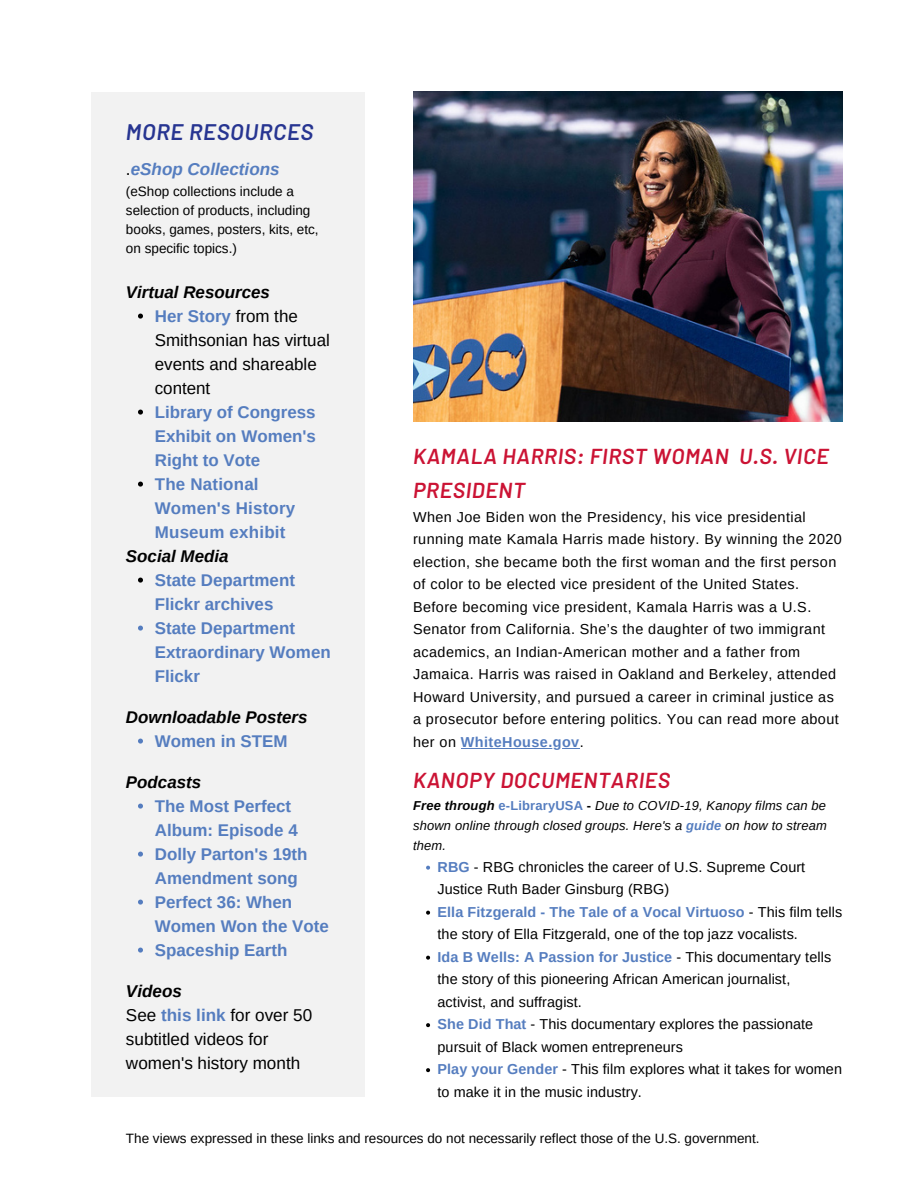
<style>
.page{position:relative;width:918px;height:1188px;background:#fff}
.page>*{position:absolute;margin:0;border:0;box-sizing:border-box;transform-origin:0 0}
.t1{font:italic 600 22.5px "Barlow";letter-spacing:.03em;color:#273591}
.t2{font:italic 600 21.6px/33.5px "Barlow";letter-spacing:.03em;color:#cb1334}
.t3{font:17.1px/24px "Arimo";color:#000}
.t4{font:italic 700 17.1px "Arimo";color:#557dbf}
.t5{font:700 16.95px/24px "Arimo";color:#557dbf}
.t6{font:16.95px/24px "Arimo";color:#000}
.t7{font:italic 700 16.95px "Arimo";color:#000}
.t8{font:14.4px/22.5px "Arimo";letter-spacing:.03em;color:#000}
.t9{font:14.4px/22.5px "Arimo";letter-spacing:.005em;color:#000}
.t10{font:13.5px/19px "Arimo";color:#000}
.t11{font:italic 12.9px/20px "Arimo";letter-spacing:.015em;color:#000;text-align:justify}
.s1{font-weight:400;font-style:normal;color:#000}
.s2{font-weight:700;color:#557dbf}
.s3{font-weight:700;font-style:italic}
.s4{font-weight:700}
.s5{font-weight:700;font-style:normal;color:#557dbf}
.s6{font-weight:700;font-style:normal}
</style>
<div class="page">
<div style="left:92px;top:92px;width:273px;height:1004px;background:#f2f2f2"></div>
<svg style="left:138px;top:314px;width:5px;height:5px"></svg>
<svg style="left:138px;top:410px;width:5px;height:5px"></svg>
<svg style="left:138px;top:482px;width:5px;height:5px"></svg>
<svg style="left:138px;top:578px;width:5px;height:5px"></svg>
<svg style="left:138px;top:626px;width:5px;height:5px"></svg>
<svg style="left:138px;top:739px;width:5px;height:5px"></svg>
<svg style="left:138px;top:804px;width:5px;height:5px"></svg>
<svg style="left:138px;top:852px;width:5px;height:5px"></svg>
<svg style="left:138px;top:900px;width:5px;height:5px"></svg>
<svg style="left:138px;top:948px;width:5px;height:5px"></svg>
<img style="left:413px;top:92px;width:430px;height:329px">
<svg style="left:426px;top:866px;width:4px;height:4px"></svg>
<svg style="left:426px;top:911px;width:4px;height:4px"></svg>
<svg style="left:426px;top:956px;width:4px;height:4px"></svg>
<svg style="left:426px;top:1023px;width:4px;height:4px"></svg>
<svg style="left:426px;top:1068px;width:4px;height:4px"></svg>
<hr style="left:461px;top:748px;width:119px;height:1px;background:#557dbf">
<h1 class="t1" style="left:126px;top:117px;width:189px">MORE RESOURCES</h1>
<p class="t4" style="left:126px;top:159px;width:155px"><span class="s1">.</span>eShop Collections</p>
<p class="t10" style="left:126px;top:181px;width:194px">(eShop collections include a selection of products, including books, games, posters, kits, etc, on specific topics.)</p>
<p class="t7" style="left:126px;top:282px;width:146px">Virtual Resources</p>
<p class="t6" style="left:155px;top:304px;width:177px"><span class="s2">Her Story</span> from the<br>Smithsonian has virtual events and shareable content</p>
<p class="t5" style="left:155px;top:400px;width:163px">Library of Congress<br>Exhibit on Women's<br>Right to Vote<br>The National<br>Women's History<br>Museum exhibit</p>
<p class="t5" style="left:155px;top:568px;width:177px">State Department<br>Flickr archives<br>State Department<br>Extraordinary Women<br>Flickr</p>
<p class="t7" style="left:126px;top:546px;width:104px">Social Media</p>
<p class="t7" style="left:126px;top:707px;width:183px">Downloadable Posters</p>
<p class="t5" style="left:155px;top:729px;width:134px">Women in STEM</p>
<p class="t7" style="left:126px;top:772px;width:77px">Podcasts</p>
<p class="t5" style="left:155px;top:794px;width:176px">The Most Perfect<br>Album: Episode 4<br>Dolly Parton's 19th<br>Amendment song<br>Perfect 36: When<br>Women Won the Vote<br>Spaceship Earth</p>
<p class="t3" style="left:126px;top:979px;width:188px"><span class="s3">Videos<br></span>See <span class="s2">this link</span> for over 50 subtitled videos for women's history month</p>
<h2 class="t2" style="left:413px;top:439px;width:417px">KAMALA HARRIS: FIRST WOMAN U.S. VICE<br>PRESIDENT</h2>
<p class="t8" style="left:413px;top:505px;width:430px">When Joe Biden won the Presidency, his vice presidential running mate Kamala Harris made history. By winning the 2020 election, she became both the first woman and the first person of color to be elected vice president of the United States.<br>Before becoming vice president, Kamala Harris was a U.S.<br>Senator from California. She’s the daughter of two immigrant academics, an Indian-American mother and a father from Jamaica. Harris was raised in Oakland and Berkeley, attended Howard University, and pursued a career in criminal justice as a prosecutor before entering politics. You can read more about her on <span class="s2">WhiteHouse.gov</span>.</p>
<h2 class="t2" style="left:413px;top:762px;width:259px">KANOPY DOCUMENTARIES</h2>
<p class="t11" style="left:413px;top:796px;width:415px"><span class="s4">Free through</span> <span class="s5">e-LibraryUSA</span> <span class="s6">-</span> Due to COVID-19, Kanopy films can be shown online through closed groups. Here's a <span class="s2">guide</span> on how to stream them.</p>
<p class="t9" style="left:438px;top:855px;width:406px"><span class="s2">RBG</span> - RBG chronicles the career of U.S. Supreme Court Justice Ruth Bader Ginsburg (RBG)<br><span class="s2">Ella Fitzgerald - The Tale of a Vocal Virtuoso</span> - This film tells the story of Ella Fitzgerald, one of the top jazz vocalists.<br><span class="s2">Ida B Wells: A Passion for Justice</span> - This documentary tells the story of this pioneering African American journalist, activist, and suffragist.<br><span class="s2">She Did That</span> - This documentary explores the passionate pursuit of Black women entrepreneurs<br><span class="s2">Play your Gender</span> - This film explores what it takes for women to make it in the music industry.</p>
<p class="t10" style="left:126px;top:1129px;width:635px">The views expressed in these links and resources do not necessarily reflect those of the U.S. government.</p>
</div>
